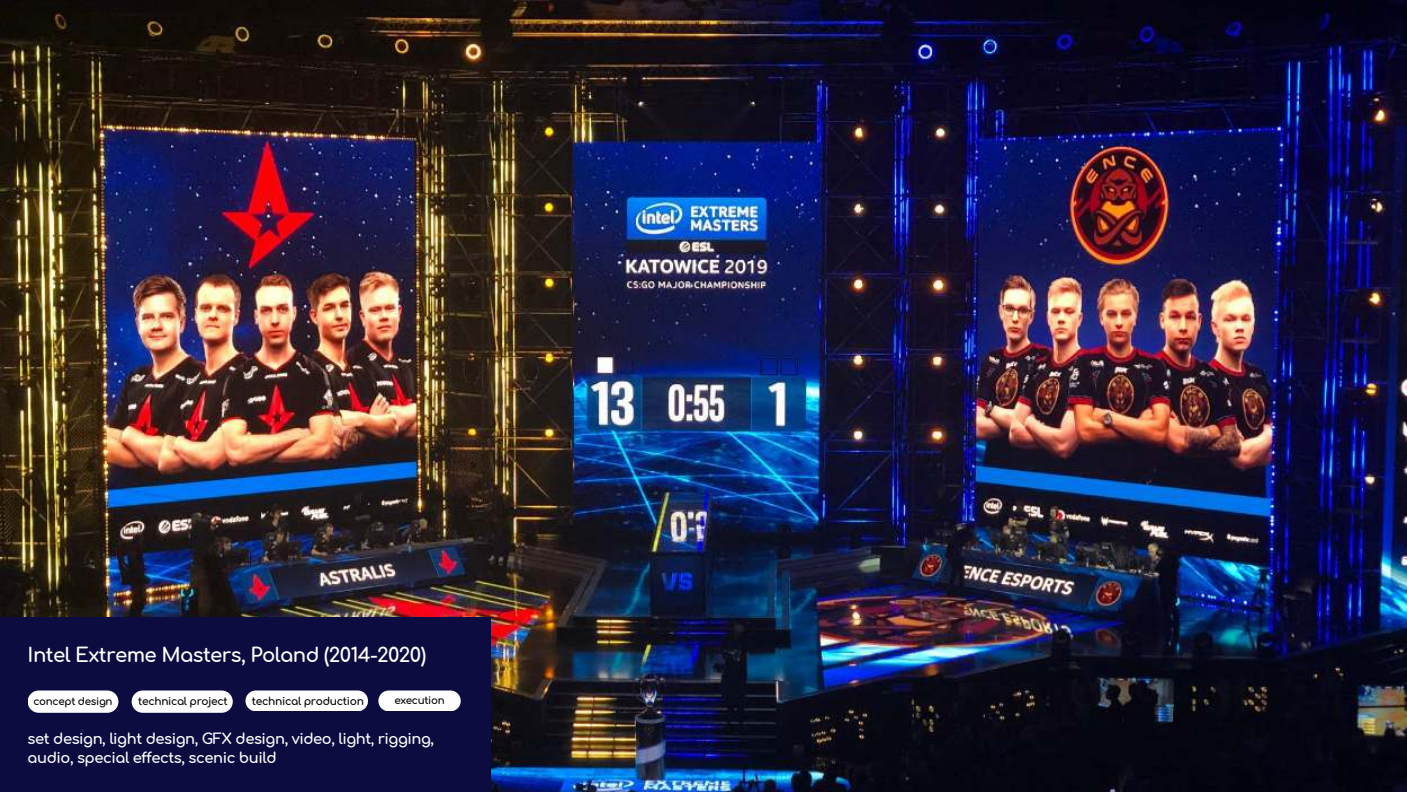
<style>
.page{position:relative;width:1407px;height:792px;background:#fff}
.page>*{position:absolute;margin:0;border:0;box-sizing:border-box;transform-origin:0 0}
.t1{font:700 19.69px "Comfortaa";letter-spacing:-.03em;color:#fff}
.t2{font:700 14.69px/18.8px "Comfortaa";letter-spacing:-.03em;color:#fff}
.t3{font:700 10.69px "Comfortaa";letter-spacing:-.03em;color:#000}
.t4{font:700 10.56px "Comfortaa";letter-spacing:-.03em;color:#000}
.t5{font:700 10.25px "Comfortaa";letter-spacing:-.03em;color:#000}
</style>
<div class="page">
<img style="left:0;top:0;width:1406px;height:791px">
<div style="left:0;top:617px;width:490px;height:174px;background:#0c0c41"></div>
<div style="left:245px;top:690px;width:123px;height:21px;background:#fff;border-radius:10px"></div>
<svg style="left:378px;top:690px;width:82px;height:21px;background:#ededf1"></svg>
<svg style="left:132px;top:690px;width:101px;height:22px;background:#efeff2"></svg>
<div style="left:28px;top:690px;width:90px;height:22px;background:#fff;border-radius:11px"></div>
<h1 class="t1" style="left:28px;top:636px;width:400px">Intel Extreme Masters, Poland (2014-2020)</h1>
<p class="t5" style="left:33px;top:691px;width:81px">concept design</p>
<p class="t4" style="left:138px;top:691px;width:91px">technical project</p>
<p class="t3" style="left:252px;top:690px;width:114px">technical production</p>
<p class="t5" style="left:394px;top:690px;width:52px">execution</p>
<p class="t2" style="left:28px;top:727px;width:408px">set design, light design, GFX design, video, light, rigging, audio, special effects, scenic build</p>
</div>
